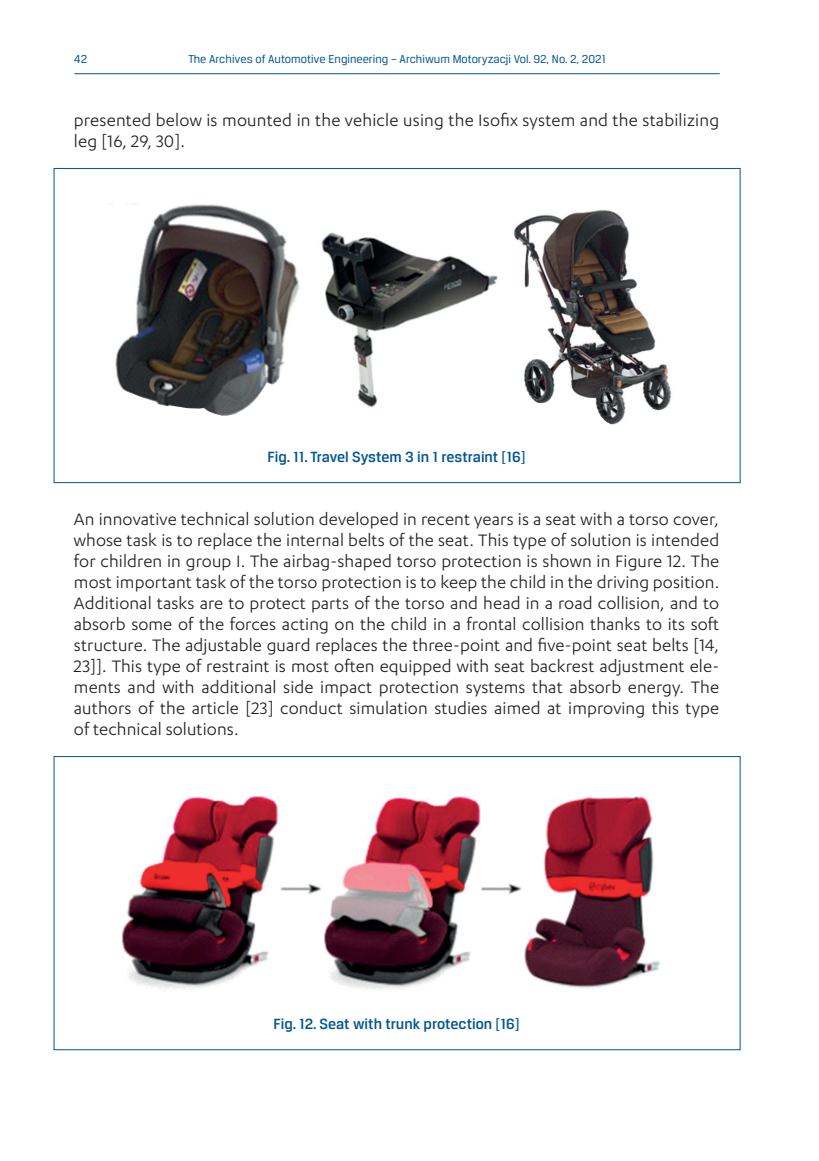
<style>
.page{position:relative;width:819px;height:1161px;background:#fff}
.page>*{position:absolute;margin:0;border:0;box-sizing:border-box;transform-origin:0 0}
.t1{font:19.25px/21px "Karbon";letter-spacing:.01em;color:#231f20}
.t2{font:500 15.75px "Breuer Text";color:#005595}
.t3{font:12.25px "Breuer Text";color:#005595}
</style>
<div class="page">
<hr style="left:74px;top:73px;width:645px;height:1px;background:#005595">
<img style="left:111px;top:203px;width:561px;height:222px">
<img style="left:121px;top:796px;width:540px;height:194px">
<p class="t3" style="left:74px;top:52px;width:15px">42</p>
<p class="t3" style="left:188px;top:52px;width:419px">The Archives of Automotive Engineering – Archiwum Motoryzacji Vol. 92, No. 2, 2021</p>
<p class="t1" style="left:74px;top:109px;width:646px">presented below is mounted in the vehicle using the Isofix system and the stabilizing leg [16, 29, 30].</p>
<p class="t2" style="left:267px;top:448px;width:259px">Fig. 11. Travel System 3 in 1 restraint [16]</p>
<p class="t1" style="left:74px;top:508px;width:647px;text-align:justify">An innovative technical solution developed in recent years is a seat with a torso cover, whose task is to replace the internal belts of the seat. This type of solution is intended for children in group I. The airbag-shaped torso protection is shown in Figure 12. The most important task of the torso protection is to keep the child in the driving position.<br>Additional tasks are to protect parts of the torso and head in a road collision, and to absorb some of the forces acting on the child in a frontal collision thanks to its soft structure. The adjustable guard replaces the three-point and five-point seat belts [14, 23]]. This type of restraint is most often equipped with seat backrest adjustment ele&shy;ments and with additional side impact protection systems that absorb energy. The authors of the article [23] conduct simulation studies aimed at improving this type of technical solutions.</p>
<p class="t2" style="left:273px;top:1015px;width:247px">Fig. 12. Seat with trunk protection [16]</p>
</div>
